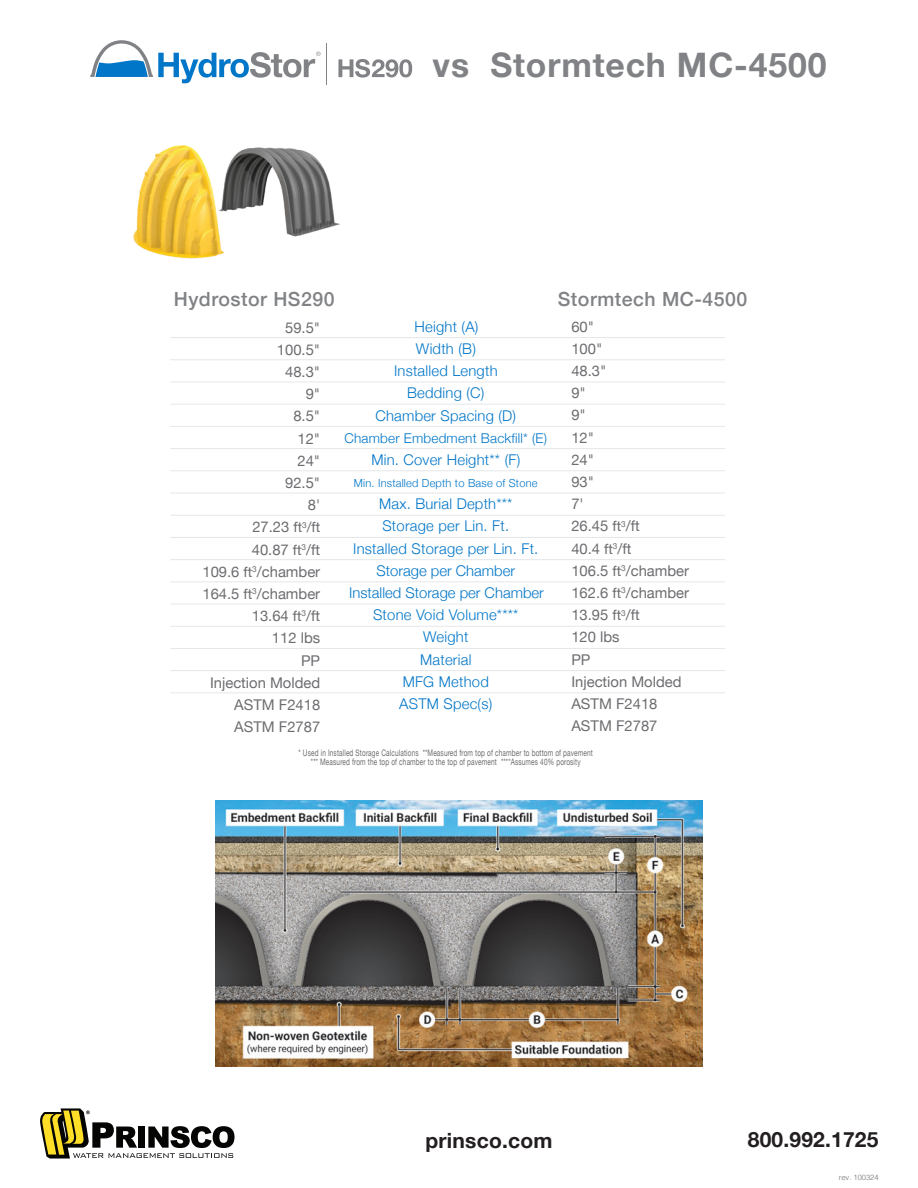
<style>
.page{position:relative;width:918px;height:1188px;background:#fff}
.page>*{position:absolute;margin:0;border:0;box-sizing:border-box;transform-origin:0 0}
.t1{font:700 33.75px "Helvetica Neue";letter-spacing:.025em;color:#808285}
.t2{font:700 21px "Helvetica Neue";letter-spacing:.01em;color:#231f20}
.t3{font:500 19.5px "Helvetica Neue";letter-spacing:.025em;color:#808285}
.t4{font:14.85px/22.2px "Helvetica Neue";color:#6c6d70}
.t5{font:300 14.85px/22.2px "Helvetica Neue";letter-spacing:.015em;color:#0076c8;text-align:center}
.t6{font:300 13.5px "Helvetica Neue";letter-spacing:.015em;color:#0076c8}
.t7{font:300 11.1px "Helvetica Neue";letter-spacing:.015em;color:#0076c8}
.t8{font:9px/9px "Helvetica Neue";letter-spacing:.025em;color:#6c6d70;text-align:center;scale:.72 1}
.t9{font:300 7.5px "Helvetica";color:#6c6d70}
.s1{font-size:14.25px}
</style>
<div class="page">
<img style="left:215px;top:800px;width:488px;height:267px">
<svg style="left:40px;top:1108px;width:195px;height:51px"></svg>
<img style="left:133px;top:145px;width:207px;height:114px">
<hr style="left:327px;top:44px;width:1px;height:41px;background:#808285">
<svg style="left:338px;top:59px;width:74px;height:19px"></svg>
<svg style="left:90px;top:40px;width:231px;height:43px"></svg>
<hr style="left:170px;top:337px;width:555px;height:1px;background:#e6e7e9">
<hr style="left:170px;top:359px;width:555px;height:1px;background:#e6e7e9">
<hr style="left:170px;top:381px;width:555px;height:1px;background:#e6e7e9">
<hr style="left:170px;top:404px;width:555px;height:1px;background:#e6e7e9">
<hr style="left:170px;top:426px;width:555px;height:1px;background:#e6e7e9">
<hr style="left:170px;top:448px;width:555px;height:1px;background:#e6e7e9">
<hr style="left:170px;top:470px;width:555px;height:1px;background:#e6e7e9">
<hr style="left:170px;top:493px;width:555px;height:1px;background:#e6e7e9">
<hr style="left:170px;top:515px;width:555px;height:1px;background:#e6e7e9">
<hr style="left:170px;top:559px;width:555px;height:1px;background:#e6e7e9">
<hr style="left:170px;top:581px;width:555px;height:1px;background:#e6e7e9">
<hr style="left:170px;top:604px;width:555px;height:1px;background:#e6e7e9">
<hr style="left:170px;top:626px;width:555px;height:1px;background:#e6e7e9">
<hr style="left:170px;top:648px;width:555px;height:1px;background:#e6e7e9">
<hr style="left:170px;top:670px;width:555px;height:1px;background:#e6e7e9">
<hr style="left:170px;top:692px;width:555px;height:1px;background:#e6e7e9">
<hr style="left:170px;top:537px;width:555px;height:1px;background:#e6e7e9">
<h1 class="t1" style="left:433px;top:39px;width:395px">vs Stormtech MC-4500</h1>
<h3 class="t3" style="left:174px;top:283px;width:162px">Hydrostor HS290</h3>
<h3 class="t3" style="left:558px;top:283px;width:191px">Stormtech MC-4500</h3>
<p class="t4" style="left:571px;top:316px;width:119px">60"<br>100"<br>48.3"<br>9"<br>9"<br>12"<br>24"<br>93"<br>7'<br>26.45 <span class="s1">ft</span><sup>3</sup>/ft<br>40.4 <span class="s1">ft</span><sup>3</sup>/ft<br>106.5 <span class="s1">ft</span><sup>3</sup>/chamber<br>162.6 <span class="s1">ft</span><sup>3</sup>/chamber<br>13.95 <span class="s1">ft</span><sup>3</sup>/ft<br>120 lbs<br>PP<br>Injection Molded<br>ASTM F2418<br>ASTM F2787</p>
<p class="t5" style="left:375px;top:314px;width:142px">Height (A)<br>Width (B)<br>Installed Length<br>Bedding (C)<br>Chamber Spacing (D)</p>
<p class="t6" style="left:345px;top:427px;width:204px">Chamber Embedment Backfill* (E)</p>
<p class="t5" style="left:371px;top:447px;width:150px">Min. Cover Height** (F)</p>
<p class="t7" style="left:354px;top:474px;width:185px">Min. Installed Depth to Base of Stone</p>
<p class="t5" style="left:349px;top:492px;width:196px">Max. Burial Depth***<br>Storage per Lin. Ft.<br>Installed Storage per Lin. Ft.<br>Storage per Chamber<br>Installed Storage per Chamber<br>Stone Void Volume****<br>Weight<br>Material<br>MFG Method<br>ASTM Spec(s)</p>
<p class="t4" style="left:202px;top:317px;width:119px;text-align:right">59.5"<br>100.5"<br>48.3"<br>9"<br>8.5"<br>12"<br>24"<br>92.5"<br>8'<br>27.23 <span class="s1">ft</span><sup>3</sup><span class="s1">/ft<br></span>40.87 <span class="s1">ft</span><sup>3</sup>/ft<br>109.6 <span class="s1">ft</span><sup>3</sup>/chamber<br>164.5 <span class="s1">ft</span><sup>3</sup>/chamber<br>13.64 <span class="s1">ft</span><sup>3</sup>/ft<br>112 lbs<br>PP<br>Injection Molded<br>ASTM F2418<br>ASTM F2787</p>
<p class="t8" style="left:299px;top:749px;width:410px">* Used in Installed Storage Calculations **Measured from top of chamber to bottom of pavement *** Measured from the top of chamber to the top of pavement ****Assumes 40% porosity</p>
<h2 class="t2" style="left:426px;top:1124px;width:128px">prinsco.com</h2>
<h2 class="t2" style="left:748px;top:1123px;width:132px">800.992.1725</h2>
<p class="t9" style="left:839px;top:1171px;width:41px">rev. 100324</p>
</div>
